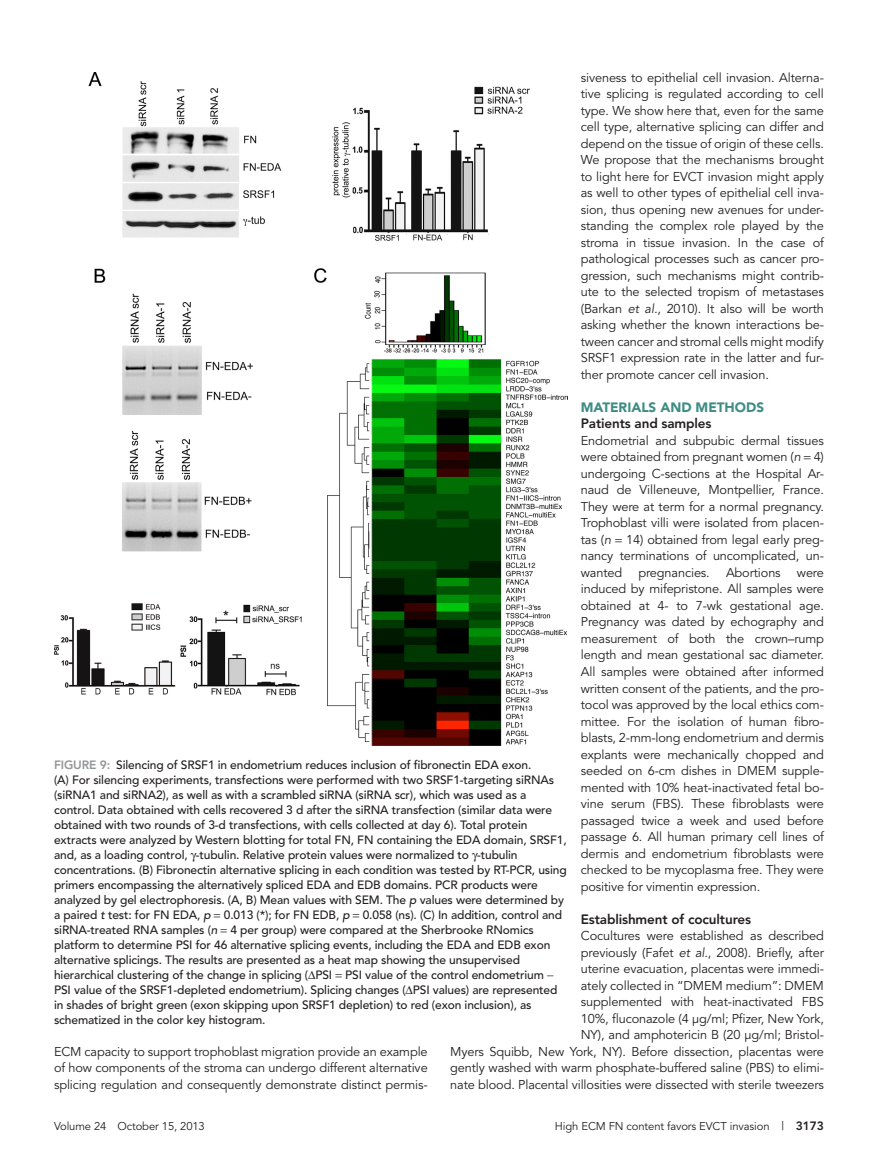
<style>
.page{position:relative;width:878px;height:1175px;background:#fff}
.page>*{position:absolute;margin:0;border:0;box-sizing:border-box;transform-origin:0 0}
.H2afterH1{font:800 13.5px "Avenir";letter-spacing:-.01em;color:#231f20}
.t1{font:900 13.5px "Avenir";color:#3e8c83}
.ParaFL{font:12.75px/16.5px "Avenir";letter-spacing:-.01em;color:#231f20;text-align:justify}
.Para{font:12.75px/16.5px "Avenir";letter-spacing:-.01em;color:#231f20;text-align:justify}
.FigCaption{font:500 12px/15px "Avenir";letter-spacing:-.01em;color:#231f20}
.t2{font:11.25px "Avenir";letter-spacing:-.01em;color:#231f20}
.s1{font-style:italic}
.s2{font-weight:800;color:#939598}
.s3{font-size:12px}
.s4{font-weight:800;font-size:12px}
</style>
<div class="page">
<img style="left:54px;top:72px;width:513px;height:673px">
<p class="Para" style="left:580px;top:69px;width:245px">siveness to epithelial cell invasion. Alterna&shy;tive splicing is regulated according to cell type. We show here that, even for the same cell type, alternative splicing can differ and depend on the tissue of origin of these cells.<br>We propose that the mechanisms brought to light here for EVCT invasion might apply as well to other types of epithelial cell inva&shy;sion, thus opening new avenues for under&shy;standing the complex role played by the stroma in tissue invasion. In the case of pathological processes such as cancer pro&shy;gression, such mechanisms might contrib&shy;ute to the selected tropism of metastases (Barkan <span class="s1">et al.</span>, 2010). It also will be worth asking whether the known interactions be&shy;tween cancer and stromal cells might modify SRSF1 expression rate in the latter and fur&shy;ther promote cancer cell invasion.</p>
<h1 class="t1" style="left:580px;top:399px;width:185px">MATERIALS AND METHODS</h1>
<p class="H2afterH1" style="left:580px;top:416px;width:132px">Patients and samples</p>
<p class="ParaFL" style="left:580px;top:432px;width:245px">Endometrial and subpubic dermal tissues were obtained from pregnant women (<span class="s1">n</span> 4) undergoing C-sections at the Hospital Ar&shy;naud de Villeneuve, Montpellier, France.<br>They were at term for a normal pregnancy.<br>Trophoblast villi were isolated from placen&shy;tas (<span class="s1">n</span> 14) obtained from legal early preg&shy;nancy terminations of uncomplicated, un&shy;wanted</p>
<p class="ParaFL" style="left:638px;top:564px;width:73px">pregnancies.</p>
<p class="ParaFL" style="left:726px;top:564px;width:56px">Abortions</p>
<p class="ParaFL" style="left:580px;top:564px;width:245px;text-indent:216px">were induced by mifepristone. All samples were obtained at 4- to 7-wk gestational age.<br>Pregnancy was dated by echography and measurement of both the crown–rump length and mean gestational sac diameter.<br>All samples were obtained after informed written consent of the patients, and the pro&shy;tocol was approved by the local ethics com&shy;mittee. For the isolation of human fibro&shy;blasts, 2-mm-long endometrium and dermis explants were mechanically chopped and seeded on 6-cm dishes in DMEM supple&shy;mented with 10% heat-inactivated fetal bo&shy;vine serum (FBS). These fibroblasts were passaged twice a week and used before passage 6. All human primary cell lines of dermis and endometrium fibroblasts were checked to be mycoplasma free. They were positive for vimentin expression.</p>
<h2 class="H2afterH1" style="left:580px;top:911px;width:172px">Establishment of cocultures</h2>
<p class="ParaFL" style="left:450px;top:927px;width:375px;text-align:right">Cocultures were established as described<br>previously (Fafet <span class="s1">et al.</span>, 2008). Briefly, after<br>uterine evacuation, placentas were immedi-<br>ately collected in “DMEM medium”: DMEM<br>supplemented with heat-inactivated FBS<br>10%, fluconazole (4 μg/ml; Pfizer, New York,<br>NY), and amphotericin B (20 μg/ml; Bristol-<br>Myers Squibb, New York, NY). Before dissection, placentas were gently washed with warm phosphate-buffered saline (PBS) to elimi&shy;nate blood. Placental villosities were dissected with sterile tweezers</p>
<p class="FigCaption" style="left:54px;top:757px;width:514px"><span class="s2">FIGURE 9:</span> Silencing of SRSF1 in endometrium reduces inclusion of fibronectin EDA exon.<br>(A) For silencing experiments, transfections were performed with two SRSF1-targeting siRNAs (siRNA1 and siRNA2), as well as with a scrambled siRNA (siRNA scr), which was used as a control. Data obtained with cells recovered 3 d after the siRNA transfection (similar data were obtained with two rounds of 3-d transfections, with cells collected at day 6). Total protein extracts were analyzed by Western blotting for total FN, FN containing the EDA domain, SRSF1, and, as a loading control, -tubulin. Relative protein values were normalized to -tubulin concentrations. (B) Fibronectin alternative splicing in each condition was tested by RT-PCR, using primers encompassing the alternatively spliced EDA and EDB domains. PCR products were analyzed by gel electrophoresis. (A, B) Mean values with SEM. The <span class="s1">p</span> values were determined by a paired <span class="s1">t</span> test: for FN EDA, <span class="s1">p</span> 0.013 (*); for FN EDB, <span class="s1">p</span> 0.058 (ns). (C) In addition, control and siRNA-treated RNA samples (<span class="s1">n</span> 4 per group) were compared at the Sherbrooke RNomics platform to determine PSI for 46 alternative splicing events, including the EDA and EDB exon alternative splicings. The results are presented as a heat map showing the unsupervised hierarchical clustering of the change in splicing ( PSI PSI value of the control endometrium − PSI value of the SRSF1-depleted endometrium). Splicing changes ( PSI values) are represented in shades of bright green (exon skipping upon SRSF1 depletion) to red (exon inclusion), as schematized in the color key histogram.</p>
<p class="Para" style="left:54px;top:1043px;width:375px">ECM capacity to support trophoblast migration provide an example of how components of the stroma can undergo different alternative splicing regulation and consequently demonstrate distinct permis-</p>
<p class="t2" style="left:54px;top:1119px;width:152px">Volume 24 October 15, 2013</p>
<p class="t2" style="left:555px;top:1119px;width:270px">High ECM FN content favors EVCT invasion <span class="s3">|</span> <span class="s4">3173</span></p>
</div>
